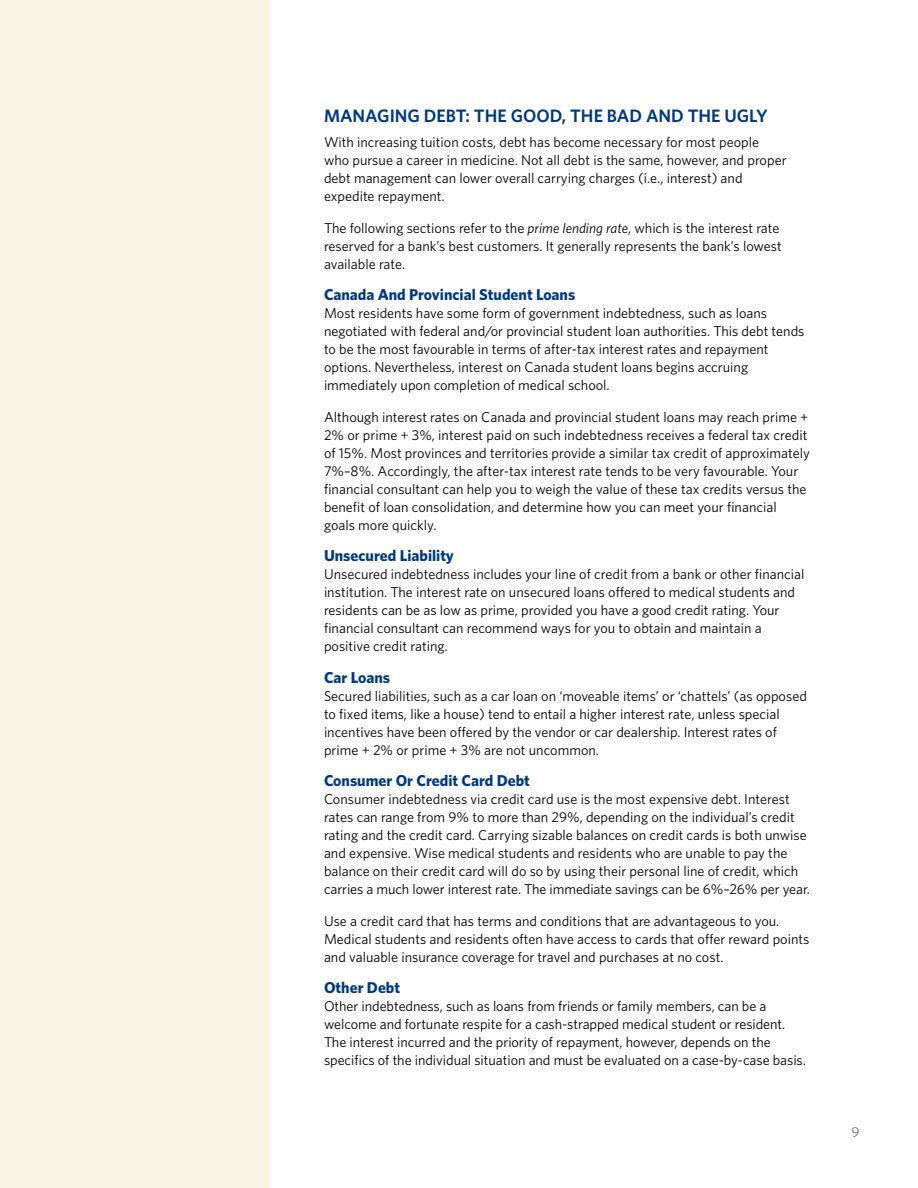
<style>
.page{position:relative;width:918px;height:1188px;background:#fff}
.page>*{position:absolute;margin:0;border:0;box-sizing:border-box;transform-origin:0 0}
.t1{font:600 18px "Whitney";color:#013a81}
.t2{font:700 15.75px "Whitney";color:#013a81}
.t3{font:14.25px/18px "Whitney";color:#000}
.t4{font:14.25px "Whitney";color:#6d6e71}
.s1{font-style:italic}
</style>
<div class="page">
<div style="left:0;top:0;width:270px;height:1188px;background:#f6f4e2"></div>
<p class="t1" style="left:324px;top:105px;width:445px">MANAGING DEBT: THE GOOD, THE BAD AND THE UGLY</p>
<p class="t3" style="left:324px;top:133px;width:464px">With increasing tuition costs, debt has become necessary for most people who pursue a career in medicine. Not all debt is the same, however, and proper debt management can lower overall carrying charges (i.e., interest) and expedite repayment.</p>
<p class="t3" style="left:324px;top:218px;width:459px">The following sections refer to the <span class="s1">prime lending rate</span>, which is the interest rate reserved for a bank’s best customers. It generally represents the bank’s lowest available rate.</p>
<p class="t2" style="left:324px;top:285px;width:253px">Canada And Provincial Student Loans</p>
<p class="t3" style="left:324px;top:304px;width:482px">Most residents have some form of government indebtedness, such as loans negotiated with federal and/or provincial student loan authorities. This debt tends to be the most favourable in terms of after-tax interest rates and repayment options. Nevertheless, interest on Canada student loans begins accruing immediately upon completion of medical school.</p>
<p class="t3" style="left:324px;top:407px;width:487px">Although interest rates on Canada and provincial student loans may reach prime + 2% or prime + 3%, interest paid on such indebtedness receives a federal tax credit of 15%. Most provinces and territories provide a similar tax credit of approximately 7%–8%. Accordingly, the after-tax interest rate tends to be very favourable. Your financial consultant can help you to weigh the value of these tax credits versus the benefit of loan consolidation, and determine how you can meet your financial goals more quickly.</p>
<p class="t2" style="left:324px;top:546px;width:132px">Unsecured Liability</p>
<p class="t3" style="left:324px;top:565px;width:482px">Unsecured indebtedness includes your line of credit from a bank or other financial institution. The interest rate on unsecured loans offered to medical students and residents can be as low as prime, provided you have a good credit rating. Your financial consultant can recommend ways for you to obtain and maintain a positive credit rating.</p>
<p class="t2" style="left:324px;top:668px;width:68px">Car Loans</p>
<p class="t3" style="left:324px;top:686px;width:484px">Secured liabilities, such as a car loan on ‘moveable items’ or ‘chattels’ (as opposed to fixed items, like a house) tend to entail a higher interest rate, unless special incentives have been offered by the vendor or car dealership. Interest rates of prime + 2% or prime + 3% are not uncommon.</p>
<p class="t2" style="left:324px;top:771px;width:208px">Consumer Or Credit Card Debt</p>
<p class="t3" style="left:324px;top:790px;width:487px">Consumer indebtedness via credit card use is the most expensive debt. Interest rates can range from 9% to more than 29%, depending on the individual’s credit rating and the credit card. Carrying sizable balances on credit cards is both unwise and expensive. Wise medical students and residents who are unable to pay the balance on their credit card will do so by using their personal line of credit, which carries a much lower interest rate. The immediate savings can be 6%–26% per year.</p>
<p class="t3" style="left:324px;top:911px;width:487px">Use a credit card that has terms and conditions that are advantageous to you.<br>Medical students and residents often have access to cards that offer reward points and valuable insurance coverage for travel and purchases at no cost.</p>
<p class="t2" style="left:324px;top:978px;width:78px">Other Debt</p>
<p class="t3" style="left:324px;top:997px;width:483px">Other indebtedness, such as loans from friends or family members, can be a welcome and fortunate respite for a cash-strapped medical student or resident.<br>The interest incurred and the priority of repayment, however, depends on the specifics of the individual situation and must be evaluated on a case-by-case basis.</p>
<p class="t4" style="left:852px;top:1123px;width:10px">9</p>
</div>
